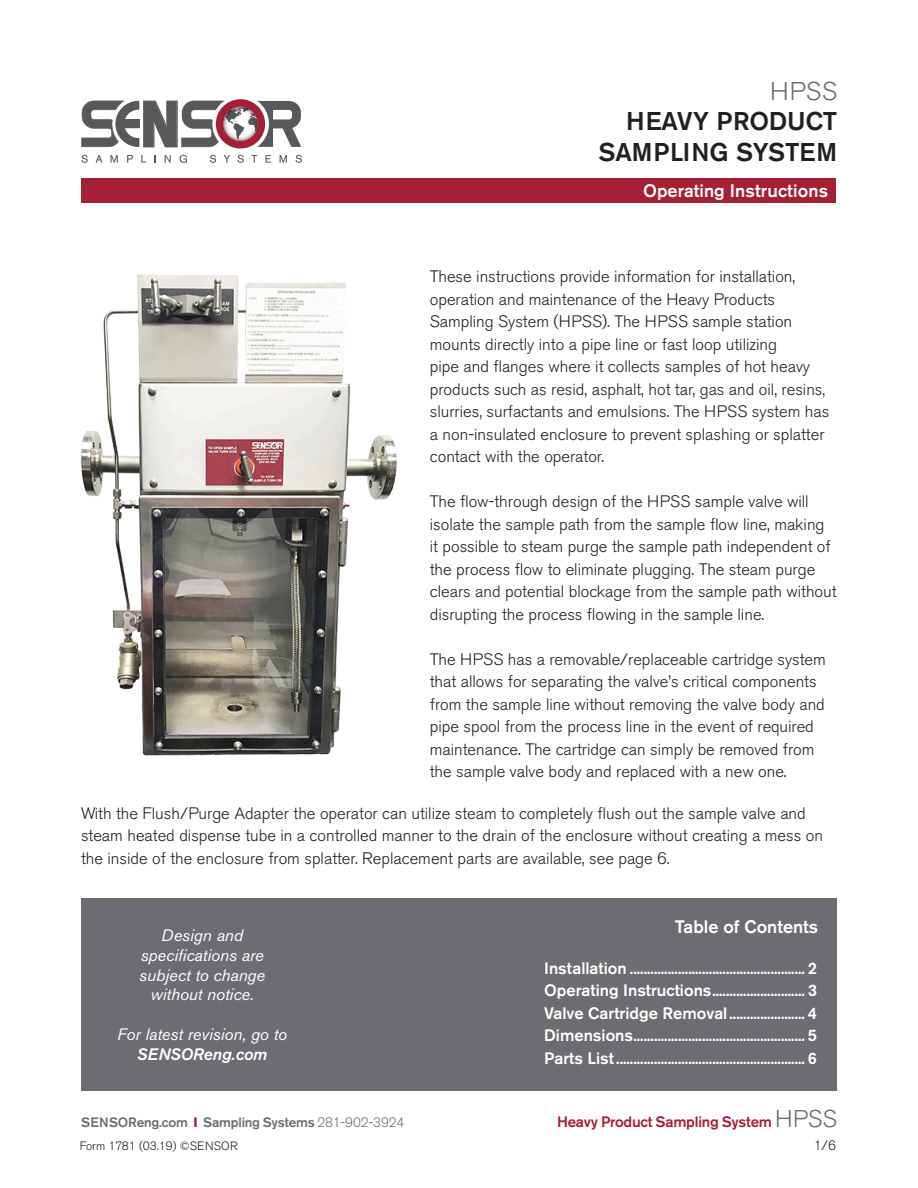
<style>
.page{position:relative;width:918px;height:1188px;background:#fff}
.page>*{position:absolute;margin:0;border:0;box-sizing:border-box;transform-origin:0 0}
.t1{font:64.95px "Akzidenz Grotesk BE Super";color:#57585a;scale:.75 1}
.Product_name{font:500 25.5px/30.6px "Akzidenz Grotesk BE";color:#231f20;text-align:right}
.Product_name-2{font:300 25.5px "Akzidenz Grotesk BE";color:#6c6d70}
.bar_heads__white{font:500 18px "Akzidenz Grotesk BE";letter-spacing:.01em;color:#fff}
.heading_8{font:500 18px "Akzidenz Grotesk BE";color:#fff}
.t2{font:300 16.5px/22.5px "Akzidenz Grotesk BE";color:#231f20}
.heading_7{font:500 16.5px "Akzidenz Grotesk BE";color:#fff}
.body_GI{font:italic 16.5px "Akzidenz Grotesk BE";color:#fff}
.body_GI-2{font:italic 500 16.5px "Akzidenz Grotesk BE";color:#fff}
.t3{font:500 15px "Akzidenz Grotesk BE";letter-spacing:-.015em;color:#a62035}
.t4{font:500 13.5px "Akzidenz Grotesk BE";letter-spacing:-.015em;color:#6c6d70}
.body{font:300 13.5px "Akzidenz Grotesk BE";color:#231f20}
.t5{font:300 12px "Akzidenz Grotesk BE";color:#231f20}
.s1{font-weight:700;color:#a62035}
.s2{font-weight:300}
.s3{font-weight:300;font-size:24px;color:#6c6d70}
</style>
<div class="page">
<svg style="left:81px;top:99px;width:220px;height:50px"></svg>
<svg style="left:96px;top:155px;width:6px;height:8px"></svg>
<svg style="left:111px;top:155px;width:7px;height:8px"></svg>
<svg style="left:127px;top:155px;width:6px;height:8px"></svg>
<svg style="left:141px;top:155px;width:5px;height:8px"></svg>
<svg style="left:165px;top:155px;width:6px;height:8px"></svg>
<svg style="left:180px;top:155px;width:7px;height:8px"></svg>
<svg style="left:210px;top:155px;width:6px;height:8px"></svg>
<svg style="left:224px;top:155px;width:6px;height:8px"></svg>
<svg style="left:238px;top:155px;width:6px;height:8px"></svg>
<svg style="left:252px;top:155px;width:5px;height:8px"></svg>
<svg style="left:265px;top:155px;width:6px;height:8px"></svg>
<svg style="left:280px;top:155px;width:7px;height:8px"></svg>
<svg style="left:296px;top:155px;width:6px;height:8px"></svg>
<svg style="left:81px;top:155px;width:7px;height:8px"></svg>
<div style="left:82px;top:178px;width:754px;height:25px;background:#a62035"></div>
<div style="left:81px;top:898px;width:756px;height:193px;background:#6c6d70"></div>
<img style="left:80px;top:274px;width:317px;height:482px">
<p class="t1" style="left:142px;top:86px;width:52px">N</p>
<p class="Product_name-2" style="left:770px;top:77px;width:68px">HPSS</p>
<p class="Product_name" style="left:598px;top:106px;width:240px">HEAVY PRODUCT<br>SAMPLING SYSTEM</p>
<p class="bar_heads__white" style="left:643px;top:180px;width:186px">Operating Instructions</p>
<p class="t2" style="left:430px;top:266px;width:401px">These instructions provide information for installation, operation and maintenance of the Heavy Products Sampling System (HPSS). The HPSS sample station mounts directly into a pipe line or fast loop utilizing<br>pipe and flanges where it collects samples of hot heavy products such as resid, asphalt, hot tar, gas and oil, resins, slurries, surfactants and emulsions. The HPSS system has a non-insulated enclosure to prevent splashing or splatter contact with the operator.</p>
<p class="t2" style="left:430px;top:491px;width:408px">The flow-through design of the HPSS sample valve will isolate the sample path from the sample flow line, making it possible to steam purge the sample path independent of the process flow to eliminate plugging. The steam purge clears and potential blockage from the sample path without disrupting the process flowing in the sample line.</p>
<p class="t2" style="left:430px;top:648px;width:398px">The HPSS has a removable/replaceable cartridge system that allows for separating the valve’s critical components from the sample line without removing the valve body and pipe spool from the process line in the event of required maintenance. The cartridge can simply be removed from the sample valve body and replaced with a new one.</p>
<p class="t2" style="left:81px;top:802px;width:744px">With the Flush/Purge Adapter the operator can utilize steam to completely flush out the sample valve and steam heated dispense tube in a controlled manner to the drain of the enclosure without creating a mess on the inside of the enclosure from splatter. Replacement parts are available, see page 6.</p>
<p class="body_GI" style="left:161px;top:925px;width:83px">Design and</p>
<p class="body_GI" style="left:141px;top:945px;width:125px">specifications are</p>
<p class="body_GI" style="left:139px;top:965px;width:127px">subject to change</p>
<p class="body_GI" style="left:150px;top:985px;width:105px">without notice.</p>
<p class="body_GI" style="left:117px;top:1024px;width:171px">For latest revision, go to</p>
<p class="body_GI-2" style="left:137px;top:1045px;width:132px">SENSOReng.com</p>
<p class="heading_8" style="left:675px;top:916px;width:145px">Table of Contents</p>
<p class="heading_7" style="left:544px;top:958px;width:274px">Installation ................................................... 2</p>
<p class="heading_7" style="left:544px;top:980px;width:274px">Operating Instructions........................... 3</p>
<p class="heading_7" style="left:544px;top:1003px;width:274px">Valve Cartridge Removal ...................... 4</p>
<p class="heading_7" style="left:544px;top:1025px;width:274px">Dimensions.................................................. 5</p>
<p class="heading_7" style="left:544px;top:1048px;width:274px">Parts List....................................................... 6</p>
<p class="t4" style="left:81px;top:1114px;width:325px">SENSOReng.com <span class="s1">I</span> Sampling Systems <span class="s2">281-902-3924</span></p>
<p class="t3" style="left:557px;top:1113px;width:281px">Heavy Product Sampling System <span class="s3">HPSS</span></p>
<p class="t5" style="left:80px;top:1139px;width:160px">Form 1781 (03.19) ©SENSOR</p>
<p class="body" style="left:814px;top:1137px;width:24px">1/6</p>
</div>
